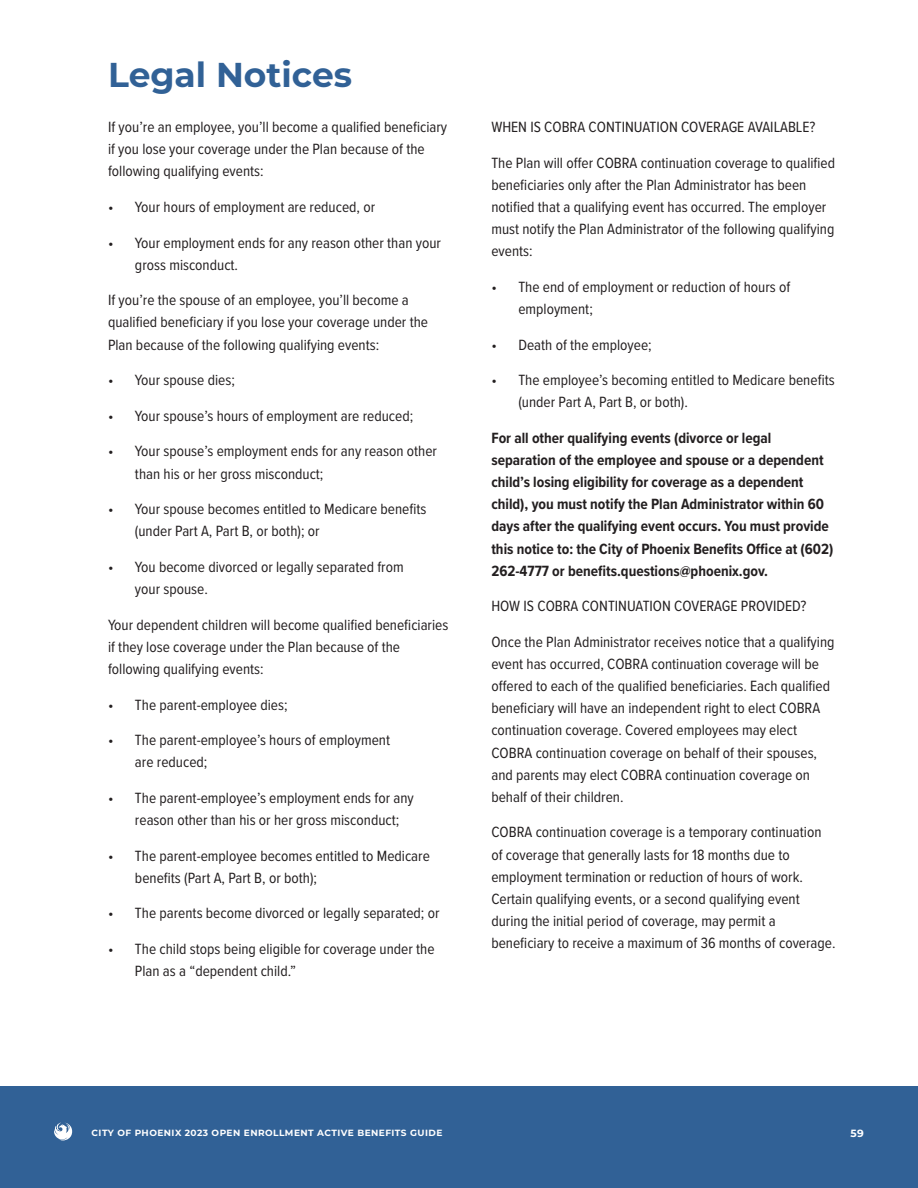
<style>
.page{position:relative;width:918px;height:1188px;background:#fff}
.page>*{position:absolute;margin:0;border:0;box-sizing:border-box;transform-origin:0 0}
.Page_Title{font:700 34.5px "Montserrat";color:#316196}
.Test_-_Body_Copy{font:15.3px/22.2px "Proxima Nova Cond";color:#231f20}
.Test_-_Body_Copy-2{font:700 15.3px/22.2px "Proxima Nova Cond";color:#231f20}
.t1{font:700 10.5px "Montserrat";color:#fff}
.t2{font:700 9px "Montserrat";letter-spacing:.05em;color:#fff}
</style>
<div class="page">
<div style="left:0;top:1086px;width:918px;height:102px;background:#316196"></div>
<svg style="left:54px;top:1123px;width:18px;height:17px"></svg>
<p class="Page_Title" style="left:108px;top:50px;width:246px">Legal Notices</p>
<p class="Test_-_Body_Copy" style="left:108px;top:115px;width:341px">If you’re an employee, you’ll become a qualified beneficiary if you lose your coverage under the Plan because of the following qualifying events:</p>
<p class="Test_-_Body_Copy" style="left:108px;top:195px;width:269px">• Your hours of employment are reduced, or</p>
<p class="Test_-_Body_Copy" style="left:135px;top:231px;width:308px;text-indent:-27px">• Your employment ends for any reason other than your gross misconduct.</p>
<p class="Test_-_Body_Copy" style="left:108px;top:288px;width:322px">If you’re the spouse of an employee, you’ll become a qualified beneficiary if you lose your coverage under the<br>Plan because of the following qualifying events:</p>
<p class="Test_-_Body_Copy" style="left:108px;top:368px;width:128px">• Your spouse dies;</p>
<p class="Test_-_Body_Copy" style="left:108px;top:404px;width:307px">• Your spouse’s hours of employment are reduced;</p>
<p class="Test_-_Body_Copy" style="left:135px;top:440px;width:304px;text-indent:-27px">• Your spouse’s employment ends for any reason other than his or her gross misconduct;</p>
<p class="Test_-_Body_Copy" style="left:135px;top:497px;width:293px;text-indent:-27px">• Your spouse becomes entitled to Medicare benefits (under Part A, Part B, or both); or</p>
<p class="Test_-_Body_Copy" style="left:135px;top:555px;width:270px;text-indent:-27px">• You become divorced or legally separated from your spouse.</p>
<p class="Test_-_Body_Copy" style="left:108px;top:613px;width:342px">Your dependent children will become qualified beneficiaries if they lose coverage under the Plan because of the following qualifying events:</p>
<p class="Test_-_Body_Copy" style="left:108px;top:693px;width:181px">• The parent-employee dies;</p>
<p class="Test_-_Body_Copy" style="left:135px;top:728px;width:257px;text-indent:-27px">• The parent-employee’s hours of employment are reduced;</p>
<p class="Test_-_Body_Copy" style="left:135px;top:786px;width:280px;text-indent:-27px">• The parent-employee’s employment ends for any reason other than his or her gross misconduct;</p>
<p class="Test_-_Body_Copy" style="left:135px;top:844px;width:296px;text-indent:-27px">• The parent-employee becomes entitled to Medicare benefits (Part A, Part B, or both);</p>
<p class="Test_-_Body_Copy" style="left:108px;top:902px;width:333px">• The parents become divorced or legally separated; or</p>
<p class="Test_-_Body_Copy" style="left:135px;top:937px;width:301px;text-indent:-27px">• The child stops being eligible for coverage under the<br>Plan as a “dependent child.”</p>
<p class="Test_-_Body_Copy" style="left:491px;top:115px;width:326px">WHEN IS COBRA CONTINUATION COVERAGE AVAILABLE?</p>
<p class="Test_-_Body_Copy" style="left:491px;top:151px;width:345px">The Plan will offer COBRA continuation coverage to qualified beneficiaries only after the Plan Administrator has been notified that a qualifying event has occurred. The employer must notify the Plan Administrator of the following qualifying events:</p>
<p class="Test_-_Body_Copy" style="left:518px;top:275px;width:273px;text-indent:-27px">• The end of employment or reduction of hours of employment;</p>
<p class="Test_-_Body_Copy" style="left:491px;top:333px;width:162px">• Death of the employee;</p>
<p class="Test_-_Body_Copy" style="left:518px;top:368px;width:318px;text-indent:-27px">• The employee’s becoming entitled to Medicare benefits (under Part A, Part B, or both).</p>
<p class="Test_-_Body_Copy-2" style="left:491px;top:426px;width:344px">For all other qualifying events (divorce or legal separation of the employee and spouse or a dependent child’s losing eligibility for coverage as a dependent child), you must notify the Plan Administrator within 60 days after the qualifying event occurs. You must provide this notice to: the City of Phoenix Benefits Office at (602)<br>262-4777 or benefits.questions@phoenix.gov.</p>
<p class="Test_-_Body_Copy" style="left:491px;top:594px;width:317px">HOW IS COBRA CONTINUATION COVERAGE PROVIDED?</p>
<p class="Test_-_Body_Copy" style="left:491px;top:630px;width:345px">Once the Plan Administrator receives notice that a qualifying event has occurred, COBRA continuation coverage will be offered to each of the qualified beneficiaries. Each qualified beneficiary will have an independent right to elect COBRA continuation coverage. Covered employees may elect COBRA continuation coverage on behalf of their spouses, and parents may elect COBRA continuation coverage on behalf of their children.</p>
<p class="Test_-_Body_Copy" style="left:491px;top:821px;width:346px">COBRA continuation coverage is a temporary continuation of coverage that generally lasts for 18 months due to employment termination or reduction of hours of work.<br>Certain qualifying events, or a second qualifying event during the initial period of coverage, may permit a beneficiary to receive a maximum of 36 months of coverage.</p>
<p class="t2" style="left:92px;top:1126px;width:352px">CITY OF PHOENIX 2023 OPEN ENROLLMENT ACTIVE BENEFITS GUIDE</p>
<p class="t1" style="left:851px;top:1125px;width:15px">59</p>
</div>
